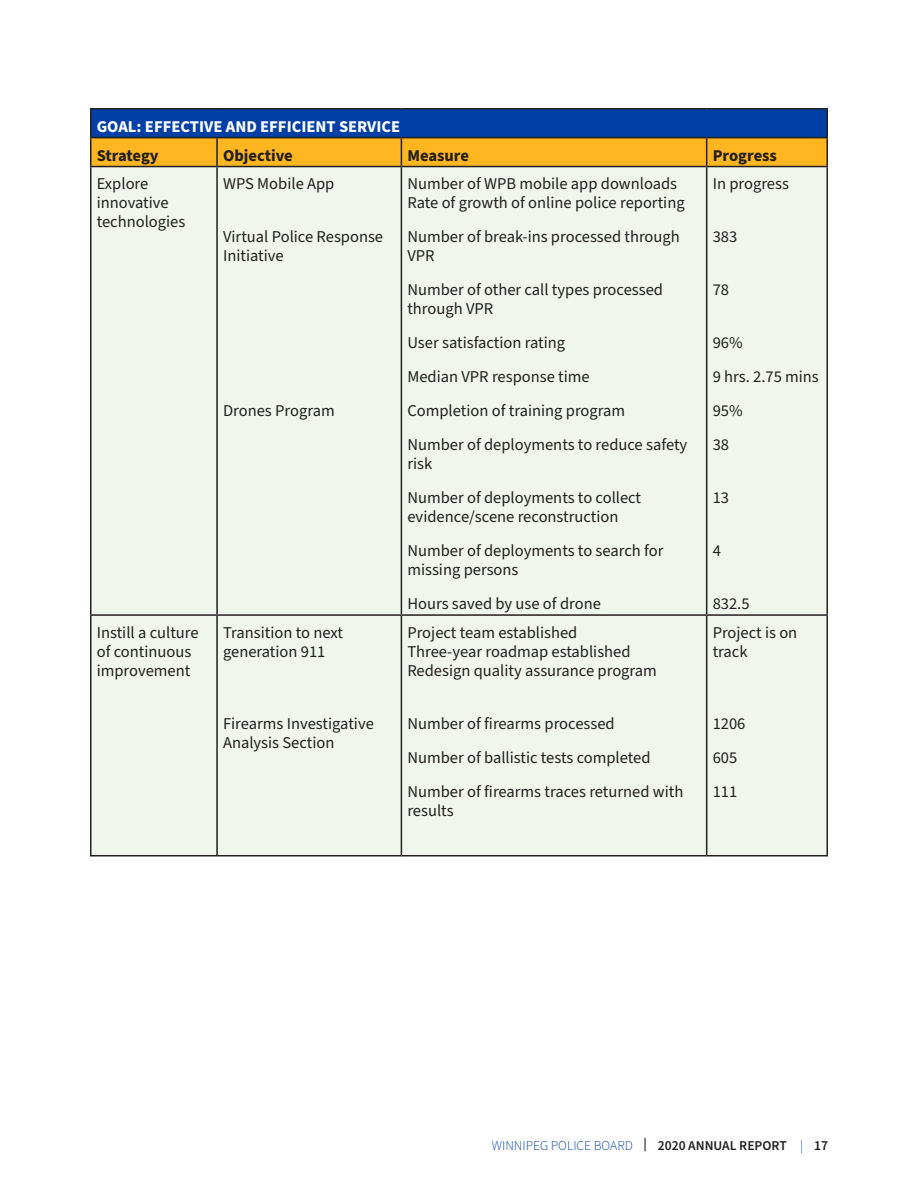
<style>
.page{position:relative;width:918px;height:1188px;background:#fff}
.page>*{position:absolute;margin:0;border:0;box-sizing:border-box;transform-origin:0 0}
.t1{font:16.5px/18.9px "Source Sans Pro";color:#231f20}
.t2{font:700 16.5px "Source Sans Pro";color:#fff}
.t3{font:700 16.5px "Source Sans Pro";color:#231f20}
.t4{font:700 16.5px "Source Sans Pro";letter-spacing:-.02em;color:#231f20}
.t5{font:300 13.5px "Source Sans Pro";color:#0040a6}
.s1{font-weight:600;color:#231f20}
</style>
<div class="page">
<div style="left:91px;top:109px;width:736px;height:29px;background:#0040a6"></div>
<div style="left:92px;top:167px;width:734px;height:688px;background:#f0f6ee"></div>
<hr style="left:90px;top:137px;width:127px;height:1px;background:#231f20">
<hr style="left:90px;top:138px;width:2px;height:28px;background:#231f20">
<hr style="left:217px;top:137px;width:184px;height:1px;background:#231f20">
<hr style="left:401px;top:137px;width:306px;height:1px;background:#231f20">
<hr style="left:707px;top:137px;width:121px;height:1px;background:#231f20">
<svg style="left:91px;top:138px;width:735px;height:28px;background:#f5af20"></svg>
<hr style="left:826px;top:138px;width:2px;height:28px;background:#231f20">
<hr style="left:90px;top:166px;width:127px;height:1px;background:#231f20">
<hr style="left:90px;top:167px;width:2px;height:447px;background:#231f20">
<hr style="left:217px;top:166px;width:184px;height:1px;background:#231f20">
<hr style="left:216px;top:167px;width:2px;height:447px;background:#231f20">
<hr style="left:401px;top:166px;width:306px;height:1px;background:#231f20">
<hr style="left:401px;top:167px;width:1px;height:447px;background:#231f20">
<hr style="left:707px;top:166px;width:121px;height:1px;background:#231f20">
<hr style="left:706px;top:167px;width:1px;height:447px;background:#231f20">
<hr style="left:826px;top:167px;width:2px;height:447px;background:#231f20">
<hr style="left:90px;top:614px;width:127px;height:2px;background:#231f20">
<hr style="left:90px;top:616px;width:2px;height:239px;background:#231f20">
<hr style="left:217px;top:614px;width:184px;height:2px;background:#231f20">
<hr style="left:216px;top:616px;width:2px;height:239px;background:#231f20">
<hr style="left:401px;top:614px;width:306px;height:2px;background:#231f20">
<hr style="left:401px;top:616px;width:1px;height:239px;background:#231f20">
<hr style="left:707px;top:614px;width:121px;height:2px;background:#231f20">
<hr style="left:706px;top:616px;width:1px;height:239px;background:#231f20">
<hr style="left:826px;top:616px;width:2px;height:239px;background:#231f20">
<hr style="left:90px;top:855px;width:127px;height:2px;background:#231f20">
<hr style="left:217px;top:855px;width:184px;height:2px;background:#231f20">
<hr style="left:401px;top:855px;width:306px;height:2px;background:#231f20">
<hr style="left:707px;top:855px;width:121px;height:2px;background:#231f20">
<hr style="left:90px;top:108px;width:127px;height:2px;background:#231f20">
<hr style="left:90px;top:109px;width:2px;height:28px;background:#231f20">
<hr style="left:217px;top:108px;width:184px;height:2px;background:#231f20">
<hr style="left:401px;top:108px;width:306px;height:2px;background:#231f20">
<hr style="left:707px;top:108px;width:121px;height:2px;background:#231f20">
<hr style="left:826px;top:109px;width:2px;height:28px;background:#231f20">
<p class="t2" style="left:97px;top:115px;width:305px">GOAL: EFFECTIVE AND EFFICIENT SERVICE</p>
<p class="t4" style="left:97px;top:144px;width:63px">Strategy</p>
<p class="t3" style="left:223px;top:144px;width:71px">Objective</p>
<p class="t3" style="left:407px;top:144px;width:63px">Measure</p>
<p class="t3" style="left:713px;top:144px;width:66px">Progress</p>
<p class="t1" style="left:97px;top:175px;width:90px">Explore innovative technologies</p>
<p class="t1" style="left:223px;top:175px;width:113px">WPS Mobile App</p>
<p class="t1" style="left:223px;top:228px;width:162px">Virtual Police Response<br>Initiative</p>
<p class="t1" style="left:407px;top:175px;width:279px">Number of WPB mobile app downloads<br>Rate of growth of online police reporting</p>
<p class="t1" style="left:407px;top:228px;width:274px">Number of break-ins processed through<br>VPR</p>
<p class="t1" style="left:407px;top:281px;width:257px">Number of other call types processed through VPR</p>
<p class="t1" style="left:407px;top:334px;width:159px">User satisfaction rating</p>
<p class="t1" style="left:407px;top:368px;width:184px">Median VPR response time</p>
<p class="t1" style="left:407px;top:402px;width:219px">Completion of training program</p>
<p class="t1" style="left:407px;top:436px;width:281px">Number of deployments to reduce safety risk</p>
<p class="t1" style="left:407px;top:489px;width:235px">Number of deployments to collect evidence/scene reconstruction</p>
<p class="t1" style="left:407px;top:542px;width:258px">Number of deployments to search for missing persons</p>
<p class="t1" style="left:407px;top:595px;width:195px">Hours saved by use of drone</p>
<p class="t1" style="left:713px;top:175px;width:78px">In progress</p>
<p class="t1" style="left:713px;top:228px;width:26px">383</p>
<p class="t1" style="left:713px;top:281px;width:18px">78</p>
<p class="t1" style="left:713px;top:334px;width:32px">96%</p>
<p class="t1" style="left:713px;top:368px;width:108px">9 hrs. 2.75 mins</p>
<p class="t1" style="left:713px;top:402px;width:32px">95%</p>
<p class="t1" style="left:713px;top:436px;width:18px">38</p>
<p class="t1" style="left:223px;top:402px;width:113px">Drones Program</p>
<p class="t1" style="left:713px;top:489px;width:18px">13</p>
<p class="t1" style="left:713px;top:542px;width:10px">4</p>
<p class="t1" style="left:713px;top:595px;width:38px">832.5</p>
<p class="t1" style="left:97px;top:623px;width:103px">Instill a culture of continuous improvement</p>
<p class="t1" style="left:223px;top:623px;width:121px">Transition to next generation 911</p>
<p class="t1" style="left:223px;top:714px;width:152px">Firearms Investigative<br>Analysis Section</p>
<p class="t1" style="left:407px;top:623px;width:251px">Project team established<br>Three-year roadmap established<br>Redesign quality assurance program</p>
<p class="t1" style="left:407px;top:714px;width:209px">Number of firearms processed</p>
<p class="t1" style="left:407px;top:748px;width:245px">Number of ballistic tests completed</p>
<p class="t1" style="left:407px;top:782px;width:278px">Number of firearms traces returned with results</p>
<p class="t1" style="left:713px;top:623px;width:86px">Project is on track</p>
<p class="t1" style="left:713px;top:714px;width:34px">1206</p>
<p class="t1" style="left:713px;top:748px;width:26px">605</p>
<p class="t1" style="left:713px;top:782px;width:26px">111</p>
<p class="t5" style="left:492px;top:1136px;width:338px">WINNIPEG POLICE BOARD <span class="s1">| 2020 ANNUAL REPORT</span> | <span class="s1">17</span></p>
</div>
